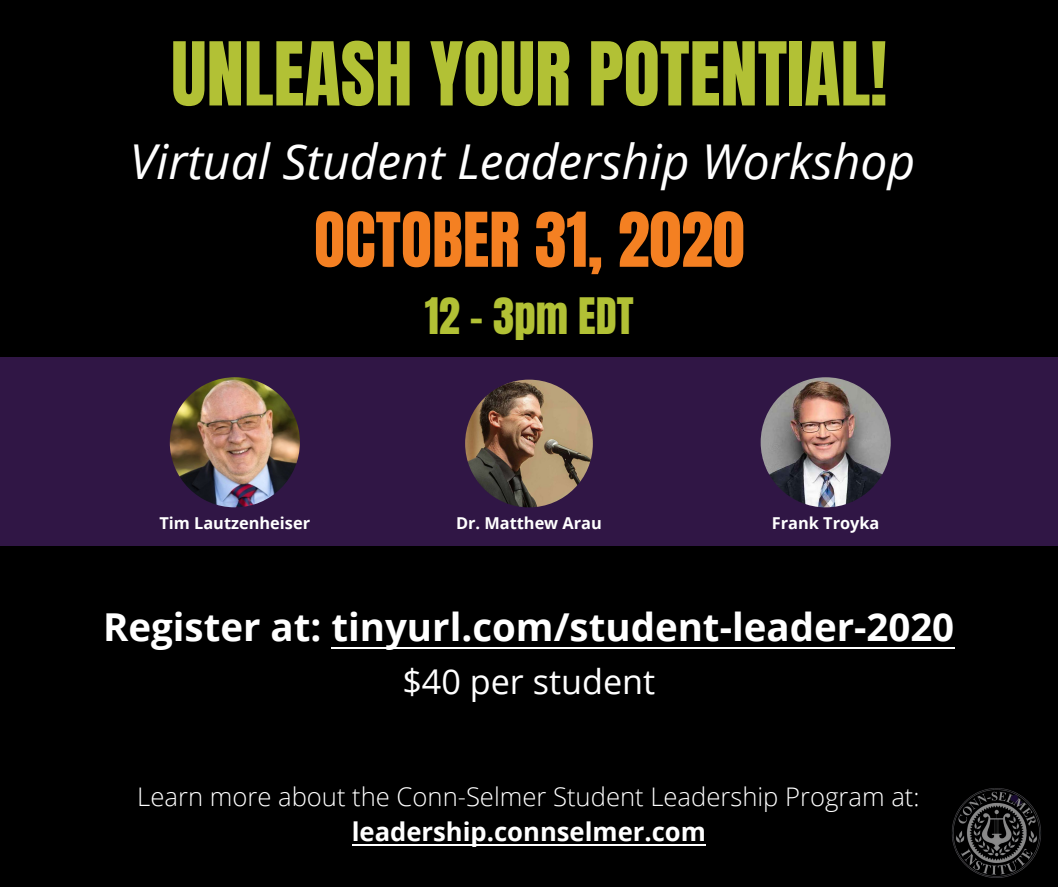
<style>
.page{position:relative;width:1058px;height:887px;background:#fff}
.page>*{position:absolute;margin:0;border:0;box-sizing:border-box;transform-origin:0 0}
.t1{font:74.7px "Anton";color:#b2c135}
.t2{font:64.05px "Anton";color:#f48022}
.t3{font:italic 48px "Open Sans";color:#fff}
.t4{font:42.75px "Anton";color:#b2c135}
.t5{font:700 38.4px "Open Sans";color:#fff}
.t6{font:34.2px "Open Sans";color:#fff}
.t7{font:300 25.65px "Open Sans";color:#fff}
.t8{font:700 25.65px "Open Sans";color:#fff}
.t9{font:700 16.35px "Open Sans";color:#fff}
</style>
<div class="page">
<div style="left:0;top:0;width:1058px;height:886px;background:#000"></div>
<div style="left:0;top:357px;width:1058px;height:189px;background:#301645"></div>
<img style="left:170px;top:377px;width:130px;height:130px;border-radius:50%">
<img style="left:465px;top:379px;width:128px;height:128px;border-radius:50%">
<img style="left:760px;top:377px;width:130px;height:130px;border-radius:50%">
<img style="left:952px;top:788px;width:89px;height:90px">
<hr style="left:352px;top:844px;width:354px;height:1px;background:#fff">
<hr style="left:331px;top:646px;width:623px;height:2px;background:#fff">
<h1 class="t1" style="left:171px;top:20px;width:717px">UNLEASH YOUR POTENTIAL!</h1>
<h3 class="t3" style="left:130px;top:127px;width:787px">Virtual Student Leadership Workshop</h3>
<h2 class="t2" style="left:314px;top:194px;width:432px">OCTOBER 31, 2020</h2>
<h3 class="t4" style="left:425px;top:285px;width:210px">12 - 3pm EDT</h3>
<p class="t9" style="left:159px;top:511px;width:152px">Tim Lautzenheiser</p>
<p class="t9" style="left:456px;top:511px;width:147px">Dr. Matthew Arau</p>
<p class="t9" style="left:771px;top:511px;width:109px">Frank Troyka</p>
<h3 class="t5" style="left:103px;top:600px;width:852px">Register at: tinyurl.com/student-leader-2020</h3>
<h3 class="t6" style="left:402px;top:657px;width:254px">$40 per student</h3>
<p class="t7" style="left:137px;top:778px;width:783px">Learn more about the Conn-Selmer Student Leadership Program at:</p>
<p class="t8" style="left:352px;top:813px;width:356px">leadership.connselmer.com</p>
</div>
